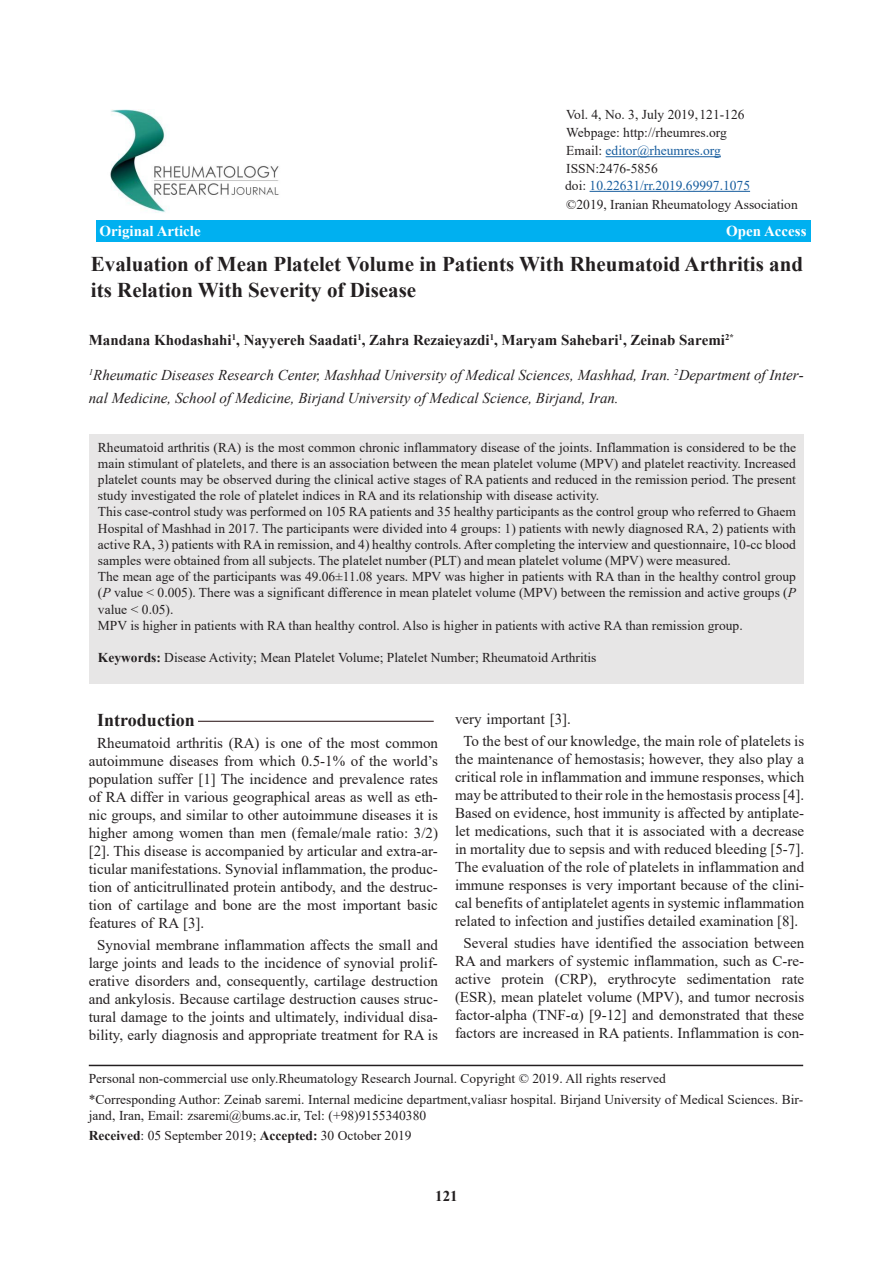
<style>
.page{position:relative;width:893px;height:1263px;background:#fff}
.page>*{position:absolute;margin:0;border:0;box-sizing:border-box;transform-origin:0 0}
.t1{font:700 21px/25.2px "Times New Roman";color:#231f20}
.Main_Text{font:700 18px "Times New Roman";color:#231f20}
.Main_Text-2{font:15px/18px "Times New Roman";color:#231f20;text-align:center}
.t2{font:italic 15px "Times New Roman";color:#231f20}
.t3{font:700 15px "Times New Roman";color:#231f20}
.t4{font:700 15px "Times New Roman";color:#fff}
.Main_Text-3{font:13.5px/16.2px "Times New Roman";color:#231f20;text-align:justify}
.Main_Text-4{font:13.5px "Times New Roman";color:#175d9e}
.t5{font:700 8.7px "Times New Roman";color:#231f20}
.t6{font:italic 8.7px "Times New Roman";color:#231f20}
.s1{color:#175d9e}
.s2{color:#231f20}
.s3{font-style:italic}
.s4{font-weight:700}
</style>
<div class="page">
<div style="left:96px;top:220px;width:715px;height:21px;background:#00b0f0"></div>
<hr style="left:606px;top:156px;width:115px;height:1px;background:#175d9e">
<img style="left:110px;top:110px;width:169px;height:103px">
<div style="left:90px;top:434px;width:714px;height:250px;background:#e7e6e6"></div>
<hr style="left:89px;top:1065px;width:714px;height:1px;background:#231f20">
<hr style="left:198px;top:721px;width:236px;height:1px;background:#210b0d">
<hr style="left:590px;top:191px;width:160px;height:1px;background:#175d9e">
<p class="t4" style="left:100px;top:220px;width:103px">Original Article</p>
<p class="Main_Text-3" style="left:566px;top:105px;width:180px;line-height:18px;text-align:left">Vol. 4, No. 3, July 2019,121-126<br>Webpage: http://rheumres.org<br>Email: <span class="s1">editor@rheumres.org<br></span>ISSN:2476-5856</p>
<p class="Main_Text-3" style="left:566px;top:196px;width:233px">©2019, Iranian Rheumatology Association</p>
<p class="t4" style="left:726px;top:220px;width:82px">Open Access</p>
<p class="Main_Text-4" style="left:565px;top:176px;width:186px"><span class="s2">doi:</span> 10.22631/rr.2019.69997.1075</p>
<p class="t1" style="left:91px;top:251px;width:714px">Evaluation of Mean Platelet Volume in Patients With Rheumatoid Arthritis and its Relation With Severity of Disease</p>
<p class="t5" style="left:232px;top:330px;width:6px">1</p>
<p class="t5" style="left:357px;top:330px;width:6px">1</p>
<p class="t5" style="left:490px;top:330px;width:6px">1</p>
<p class="t5" style="left:619px;top:330px;width:6px">1</p>
<p class="t5" style="left:725px;top:330px;width:10px">*2</p>
<p class="t2" style="left:93px;top:364px;width:579px">Rheumatic Diseases Research Center, Mashhad University ofMedical Sciences, Mashhad, Iran.</p>
<p class="t3" style="left:89px;top:329px;width:638px">Mandana Khodashahi , Nayyereh Saadati , Zahra Rezaieyazdi , Maryam Sahebari , Zeinab Saremi</p>
<p class="t6" style="left:89px;top:366px;width:6px">1</p>
<p class="t2" style="left:89px;top:387px;width:531px">nal Medicine, School ofMedicine, Birjand University ofMedical Science, Birjand, Iran.</p>
<p class="t6" style="left:674px;top:366px;width:6px">2</p>
<p class="t2" style="left:679px;top:364px;width:126px">Department ofInter-</p>
<p class="Main_Text-3" style="left:98px;top:439px;width:700px">Rheumatoid arthritis (RA) is the most common chronic inflammatory disease of the joints. Inflammation is considered to be the main stimulant of platelets, and there is an association between the mean platelet volume (MPV) and platelet reactivity. Increased platelet counts may be observed during the clinical active stages of RA patients and reduced in the remission period. The present study investigated the role of platelet indices in RA and its relationship with disease activity.</p>
<p class="Main_Text-3" style="left:98px;top:503px;width:700px">This case-control study was performed on 105 RA patients and 35 healthy participants as the control group who referred to Ghaem Hospital of Mashhad in 2017. The participants were divided into 4 groups 1: ) patients with newly diagnosed RA 2, ) patients with active RA 3, ) patients with RAin remission, and 4) healthy controls.After completing the interview and questionnaire, 10-cc blood samples were obtained from all subjects. The platelet number (PLT) and mean platelet volume (MPV) were measured.</p>
<p class="Main_Text-3" style="left:98px;top:568px;width:700px">The mean age of the participants was 49.06±11.08 years. MPV was higher in patients with RA than in the healthy control group <span class="s3">P</span>( value &lt; 0.005 .) There was a significant difference in mean platelet volume (MPV) between the remission and active groups <span class="s3">P</span>( value &gt; 0.05 .(</p>
<p class="Main_Text-3" style="left:98px;top:617px;width:646px">MPV is higher in patients with RA than healthy control. Also is higher in patients with active RA than remission group.</p>
<p class="Main_Text-3" style="left:98px;top:649px;width:500px"><span class="s4">Keywords:</span> Disease Activity; Mean Platelet Volume; Platelet Number; Rheumatoid Arthritis</p>
<p class="Main_Text" style="left:97px;top:706px;width:99px">Introduction</p>
<p class="Main_Text-2" style="left:89px;top:733px;width:351px">Rheumatoid arthritis (RA) is one of the most common autoimmune diseases from which 0.5-1% of the world s’ population suffer [1] The incidence and prevalence rates</p>
<p class="Main_Text-2" style="left:89px;top:805px;width:351px">nic groups, and similar to other autoimmune diseases isit</p>
<p class="Main_Text-2" style="left:89px;top:787px;width:351px">of RA differ in various geographical areas as well as eth-</p>
<p class="Main_Text-2" style="left:89px;top:823px;width:351px">higher among women than men (female/male ratio: 3/2(</p>
<p class="Main_Text-2" style="left:89px;top:841px;width:351px">. ]2[ This disease is accompanied by articular and extra-ar-</p>
<p class="Main_Text-2" style="left:89px;top:859px;width:351px">ticular manifestations. Synovial inflammation, the produc-</p>
<p class="Main_Text-2" style="left:89px;top:877px;width:351px">tion of anticitrullinated protein antibody, and the destruc-</p>
<p class="Main_Text-2" style="left:89px;top:895px;width:351px">tion of cartilage and bone are the most important basic</p>
<p class="Main_Text-2" style="left:89px;top:913px;width:117px">features o f R A . [3]</p>
<p class="Main_Text-2" style="left:97px;top:935px;width:342px">Synovial membrane inflammation affects the small and</p>
<p class="Main_Text-2" style="left:89px;top:971px;width:351px">erative disorders and, consequently, cartilage destruction</p>
<p class="Main_Text-2" style="left:89px;top:953px;width:351px">large joints and leads to the incidence of synovial prolif-</p>
<p class="Main_Text-2" style="left:89px;top:989px;width:351px">and ankylosis. Because cartilage destruction causes struc-</p>
<p class="Main_Text-2" style="left:89px;top:1007px;width:351px">tural damage to the joints and ultimately, individual disa-</p>
<p class="Main_Text-2" style="left:89px;top:1025px;width:351px">bility, early diagnosis and appropriate treatment for RA is</p>
<p class="Main_Text-2" style="left:455px;top:709px;width:118px">very important . [3]</p>
<p class="Main_Text-2" style="left:455px;top:731px;width:351px">To the best of our knowledge, the main role of platelets is the maintenance of hemostasis; however, they also play a critical role in inflammation and immune responses, which may be attributed to their role in the hemostasis process . [4]</p>
<p class="Main_Text-2" style="left:455px;top:821px;width:351px">let medications, such that isit associated with a decrease</p>
<p class="Main_Text-2" style="left:455px;top:803px;width:351px">Based on evidence, host immunity is affected by antiplate-</p>
<p class="Main_Text-2" style="left:455px;top:839px;width:351px;text-align:left">in mortality due to sepsis and with reduced bleeding ]5-7 .[<br>The evaluation of the role of platelets in inflammation and</p>
<p class="Main_Text-2" style="left:455px;top:893px;width:351px">cal benefits of antiplatelet agents in systemic inflammation</p>
<p class="Main_Text-2" style="left:455px;top:875px;width:351px">immune responses is very important because of the clini-</p>
<p class="Main_Text-2" style="left:455px;top:911px;width:345px">related to infection and justifies detailed examination . [8]</p>
<p class="Main_Text-2" style="left:463px;top:934px;width:342px">Several studies have identified the association between</p>
<p class="Main_Text-2" style="left:782px;top:970px;width:24px">rate</p>
<p class="Main_Text-2" style="left:455px;top:952px;width:351px">RA and markers of systemic inflammation, such as C-re-</p>
<p class="Main_Text-2" style="left:455px;top:988px;width:351px;text-align:left">(ESR ,) mean platelet volume (MPV ,) and tumor necrosis factor-alpha (TNF α- ) [9-12] and demonstrated that these</p>
<p class="Main_Text-2" style="left:455px;top:970px;width:37px">active</p>
<p class="Main_Text-2" style="left:502px;top:970px;width:44px">protein</p>
<p class="Main_Text-2" style="left:555px;top:970px;width:44px">(CRP ,)</p>
<p class="Main_Text-2" style="left:608px;top:970px;width:70px">erythrocyte</p>
<p class="Main_Text-2" style="left:687px;top:970px;width:86px">sedimentation</p>
<p class="Main_Text-2" style="left:455px;top:1024px;width:351px">factors are increased in RA patients. Inflammation is con-</p>
<p class="Main_Text-3" style="left:89px;top:1070px;width:579px">Personal non-commercial use only.Rheumatology Research Journal. Copyright © 2019. All rights reserved</p>
<p class="Main_Text-3" style="left:89px;top:1107px;width:339px">jand, Iran, Email: zsaremi@bums.ac ,i r. Tel ): +98(9155340380</p>
<p class="Main_Text-3" style="left:89px;top:1090px;width:716px">*Corresponding Author: Zeinab saremi. Internal medicine department,valiasr hospital. Birjand University of Medical Sciences. Bir-</p>
<p class="Main_Text-3" style="left:89px;top:1127px;width:324px"><span class="s4">Received</span>: 05 September 2019; <span class="s4">Accepted:</span> 30 October 2019</p>
<p class="t3" style="left:435px;top:1185px;width:24px">121</p>
</div>
